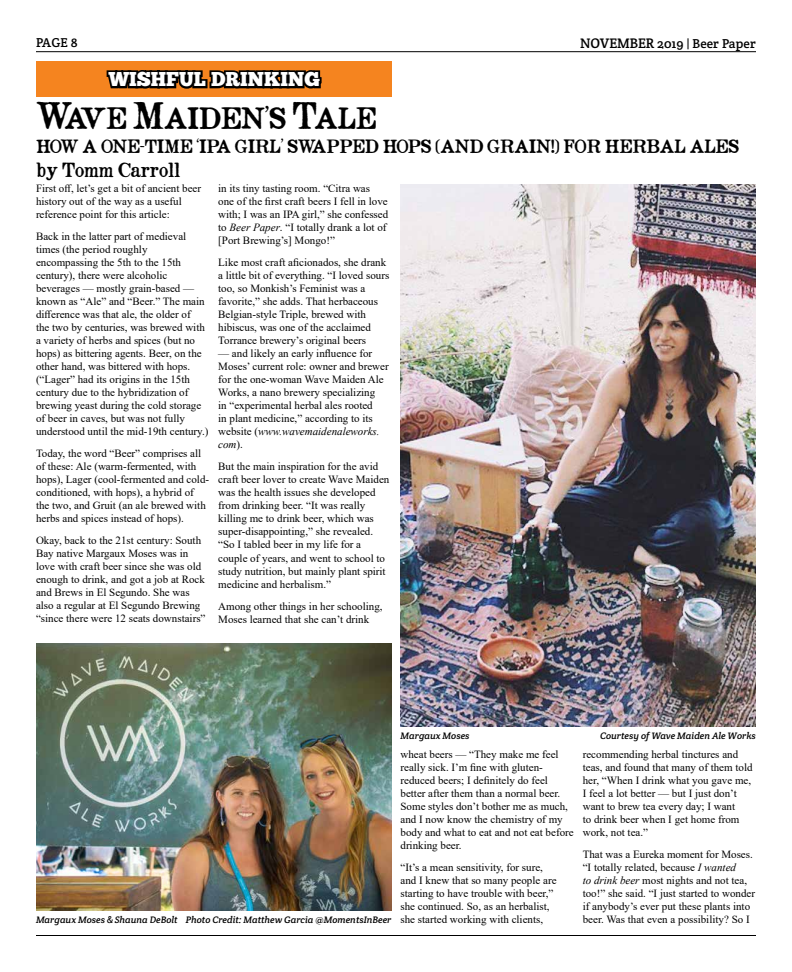
<style>
.page{position:relative;width:792px;height:972px;background:#fff}
.page>*{position:absolute;margin:0;border:0;box-sizing:border-box;transform-origin:0 0}
.t1{font:24px "Opera Lyrics Smooth";letter-spacing:-.01em;color:#000}
.t2{font:20px "Chunk Five";color:#fff}
.t3{font:16px "Opera Lyrics Smooth";letter-spacing:-.01em;color:#000}
.t4{font:15px "Opera Lyrics Smooth";letter-spacing:-.01em;color:#000}
.t5{font:13px "Crete Round";letter-spacing:.01em;color:#000}
.t6{font:11px/13px "Times New Roman";color:#000}
.t7{font:italic 9.5px "Crete Round";color:#000}
.s1{font-size:14px}
.s2{font-size:30px}
.s3{font-style:italic}
.s4{font-family:"Lucida Console";font-style:normal}
</style>
<div class="page">
<hr style="left:36px;top:51px;width:720px;height:1px;background:#000">
<hr style="left:36px;top:935px;width:720px;height:1px;background:#000">
<img style="left:400px;top:185px;width:356px;height:542px">
<div style="left:37px;top:61px;width:355px;height:35px;background:#f5841f"></div>
<svg style="left:106px;top:70px;width:216px;height:19px;background:#1b0e03"></svg>
<img style="left:36px;top:644px;width:356px;height:267px">
<p class="t5" style="left:36px;top:35px;width:43px">PAGE 8</p>
<p class="t5" style="left:580px;top:36px;width:177px"><span class="s1">NOVEMBER</span> 2019 | Beer Paper</p>
<h2 class="t2" style="left:109px;top:67px;width:213px">WISHFUL DRINKING</h2>
<h1 class="t1" style="left:36px;top:105px;width:342px"><span class="s2">W</span>AVE <span class="s2">M</span>AIDEN’S <span class="s2">T</span>ALE</h1>
<h3 class="t3" style="left:36px;top:161px;width:146px">by Tomm Carroll</h3>
<p class="t6" style="left:36px;top:182px;width:167px">First off, let’s get a bit of ancient beer history out of the way as a useful reference point for this article:</p>
<p class="t6" style="left:36px;top:230px;width:174px">Back in the latter part of medieval times (the period roughly encompassing the 5th to the 15th century), there were alcoholic beverages — mostly grain-based — known as “Ale” and “Beer.” The main difference was that ale, the older of<br>the two by centuries, was brewed with a variety of herbs and spices (but no hops) as bittering agents. Beer, on the other hand, was bittered with hops. (“Lager” had its origins in the 15th century due to the hybridization of brewing yeast during the cold storage of beer in caves, but was not fully understood until the mid-19th century.)</p>
<p class="t6" style="left:36px;top:447px;width:175px">Today, the word “Beer” comprises all of these: Ale (warm-fermented, with hops), Lager (cool-fermented and cold&shy;conditioned, with hops), a hybrid of the two, and Gruit (an ale brewed with herbs and spices instead of hops).</p>
<p class="t6" style="left:36px;top:534px;width:171px">Okay, back to the 21st century: South Bay native Margaux Moses was in love with craft beer since she was old enough to drink, and got a job at Rock and Brews in El Segundo. She was also a regular at El Segundo Brewing “since there were 12 seats downstairs”</p>
<h3 class="t4" style="left:36px;top:138px;width:705px">HOW A ONE-TIME ‘IPA GIRL’ SWAPPED HOPS (AND GRAIN!) FOR HERBAL ALES</h3>
<p class="t6" style="left:218px;top:182px;width:172px">in its tiny tasting room. “Citra was one of the first craft beers I fell in love with; I was an IPA girl,” she confessed to <span class="s3">Beer Paper</span>. “I totally drank a lot of [Port Brewing’s] Mongo!”</p>
<p class="t6" style="left:218px;top:256px;width:173px">Like most craft aficionados, she drank a little bit of everything. “I loved sours too, so Monkish’s Feminist was a favorite,” she adds. That herbaceous Belgian-style Triple, brewed with hibiscus, was one of the acclaimed Torrance brewery’s original beers</p>
<p class="t6" style="left:218px;top:347px;width:172px">— and likely an early influence for<br>Moses’ current role: owner and brewer for the one-woman Wave Maiden Ale<br>Works, a nano brewery specializing<br>in “experimental herbal ales rooted<br>in plant medicine,” according to its website (<span class="s3">www.wavemaidenaleworks. com</span>).</p>
<p class="t6" style="left:218px;top:460px;width:173px">But the main inspiration for the avid craft beer lover to create Wave Maiden was the health issues she developed from drinking beer. “It was really killing me to drink beer, which was super-disappointing,” she revealed. “So I tabled beer in my life for a couple of years, and went to school to study nutrition, but mainly plant spirit medicine and herbalism.”</p>
<p class="t6" style="left:218px;top:599px;width:166px">Among other things in her schooling,<br>Moses learned that she can’t drink</p>
<p class="t7" style="left:401px;top:729px;width:71px">Margaux Moses</p>
<p class="t7" style="left:600px;top:729px;width:157px">Courtesy of Wave Maiden Ale Works</p>
<p class="t6" style="left:400px;top:748px;width:175px">wheat beers — “They make me feel really sick. I’m fine with gluten&shy;reduced beers; I definitely do feel better after them than a normal beer.<br>Some styles don’t bother me as much, and I now know the chemistry of my body and what to eat and not eat before drinking beer.</p>
<p class="t6" style="left:400px;top:861px;width:158px">“It’s a mean sensitivity, for sure, and I knew that so many people are starting to have trouble with beer,” she continued. So, as an herbalist, she started working with clients,</p>
<p class="t6" style="left:583px;top:748px;width:171px">recommending herbal tinctures and teas, and found that many of them told her, “When I drink what you gave me,<br>I feel a lot better — but I just don’t want to brew tea every day; I want<br>to drink beer when I get home from work, not tea.”</p>
<p class="t6" style="left:583px;top:848px;width:174px">That was a Eureka moment for Moses. “I totally related, because <span class="s3">I wanted<br>to drink beer</span> most nights and not tea, too!” she said. “I just started to wonder if anybody’s ever put these plants into</p>
<p class="t7" style="left:186px;top:914px;width:207px">Photo Credit: Matthew Garcia @MomentsInBeer</p>
<p class="t6" style="left:583px;top:913px;width:168px">beer. Was that even a possibility? So I</p>
<p class="t7" style="left:36px;top:914px;width:143px">Margaux Moses <span class="s4">&amp;</span> Shauna DeBolt</p>
</div>
